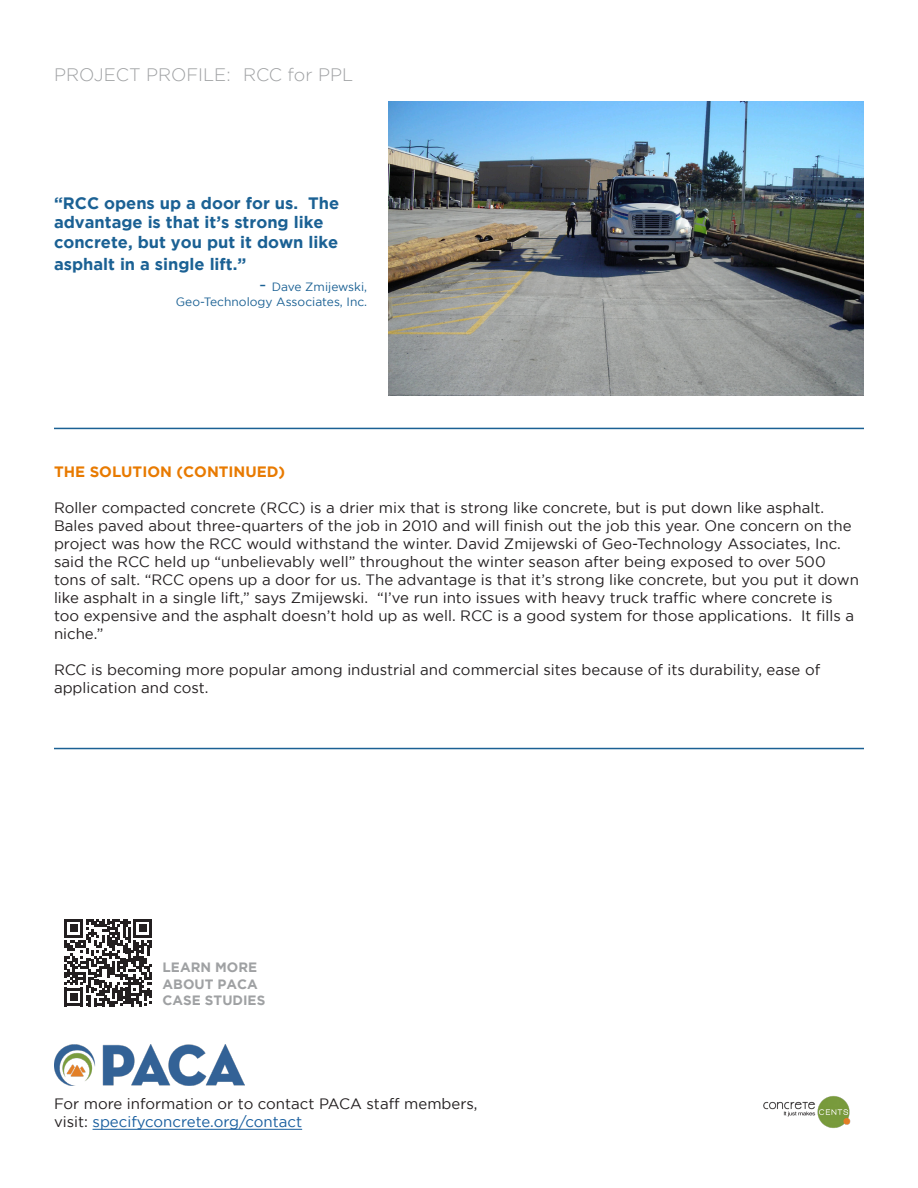
<style>
.page{position:relative;width:918px;height:1188px;background:#fff}
.page>*{position:absolute;margin:0;border:0;box-sizing:border-box;transform-origin:0 0}
.t1{font:300 18px "Gotham";color:#9fa1a3}
.t2{font:700 16.5px/19.8px "Gotham";color:#1b6194}
.t3{font:15px/18px "Gotham";color:#231f20}
.t4{font:700 15px "Gotham";color:#e87a00}
.t5{font:700 13.5px/16.2px "Gotham";color:#9fa1a3}
.t6{font:12px "Gotham";color:#1b6194}
.s1{font-size:18px}
.s2{color:#175d9e}
</style>
<div class="page">
<img style="left:54px;top:1044px;width:190px;height:41px">
<hr style="left:93px;top:1129px;width:209px;height:1px;background:#175d9e">
<img style="left:763px;top:1096px;width:88px;height:32px">
<svg style="left:65px;top:919px;width:87px;height:87px"></svg>
<img style="left:389px;top:102px;width:475px;height:293px">
<hr style="left:54px;top:428px;width:810px;height:1px;background:#1b6194">
<hr style="left:54px;top:748px;width:810px;height:1px;background:#1b6194">
<p class="t1" style="left:54px;top:65px;width:301px">PROJECT PROFILE: RCC for PPL</p>
<p class="t2" style="left:54px;top:192px;width:287px">“RCC opens up a door for us. The advantage is that it’s strong like concrete, but you put it down like</p>
<p class="t2" style="left:54px;top:254px;width:194px">asphalt in a single lift.”</p>
<p class="t6" style="left:259px;top:280px;width:110px"><span class="s1">-</span> Dave Zmijewski,</p>
<p class="t6" style="left:176px;top:295px;width:193px">Geo-Technology Associates, Inc.</p>
<p class="t4" style="left:54px;top:463px;width:233px">THE SOLUTION (CONTINUED)</p>
<p class="t3" style="left:54px;top:498px;width:807px">Roller compacted concrete (RCC) is a drier mix that is strong like concrete, but is put down like asphalt.<br>Bales paved about three-quarters of the job in 2010 and will finish out the job this year. One concern on the project was how the RCC would withstand the winter. David Zmijewski of Geo-Technology Associates, Inc. said the RCC held up “unbelievably well” throughout the winter season after being exposed to over 500 tons of salt. “RCC opens up a door for us. The advantage is that it’s strong like concrete, but you put it down like asphalt in a single lift,” says Zmijewski. “I’ve run into issues with heavy truck traffic where concrete is too expensive and the asphalt doesn’t hold up as well. RCC is a good system for those applications. It fills a niche.”</p>
<p class="t3" style="left:54px;top:660px;width:768px">RCC is becoming more popular among industrial and commercial sites because of its durability, ease of application and cost.</p>
<p class="t5" style="left:163px;top:959px;width:104px">LEARN MORE<br>ABOUT PACA<br>CASE STUDIES</p>
<p class="t3" style="left:54px;top:1095px;width:425px">For more information or to contact PACA staff members, visit: <span class="s2">specifyconcrete.org/contact</span></p>
</div>
